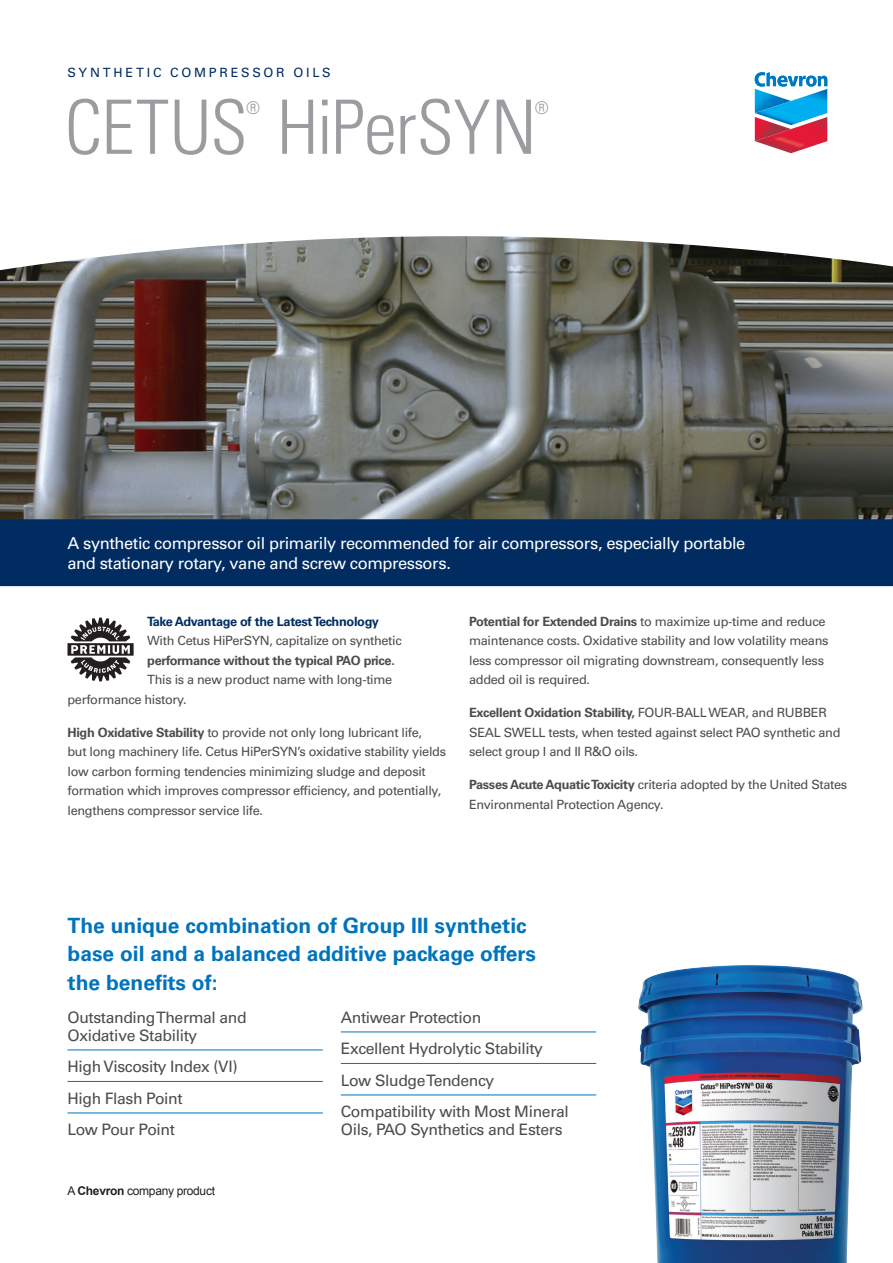
<style>
.page{position:relative;width:893px;height:1263px;background:#fff}
.page>*{position:absolute;margin:0;border:0;box-sizing:border-box;transform-origin:0 0}
.t1{font:300 condensed 75px "Univers LT Std";letter-spacing:-.01em;color:#9a9c9f}
.t2{font:700 21px/28.5px "Univers LT Std";color:#0073bd}
.t3{font:300 condensed 17.55px "Univers LT Std";color:#9a9c9f}
.t4{font:16.5px/19.5px "Univers LT Std";letter-spacing:-.025em;color:#fff}
.t5{font:15.75px/31.5px "Univers LT Std";letter-spacing:-.025em;color:#4b4c4d}
.t6{font:12.75px/19.5px "Univers LT Std";letter-spacing:-.025em;color:#4b4c4d}
.t7{font:700 12.75px "Univers LT Std";letter-spacing:-.025em;color:#4b4c4d}
.t8{font:700 12.75px "Univers LT Std";letter-spacing:-.025em;color:#002c62}
.t9{font:12.75px "Univers LT Std";letter-spacing:.215em;color:#002c62}
.t10{font:12px "Arial";letter-spacing:-.025em;color:#231f20}
.s1{font-weight:700}
</style>
<div class="page">
<img style="left:755px;top:89px;width:33px;height:11px">
<img style="left:794px;top:89px;width:33px;height:11px">
<img style="left:755px;top:100px;width:72px;height:25px">
<img style="left:755px;top:117px;width:36px;height:11px">
<img style="left:794px;top:117px;width:33px;height:11px">
<img style="left:755px;top:128px;width:72px;height:25px">
<img style="left:761px;top:134px;width:51px;height:17px">
<img style="left:760px;top:106px;width:52px;height:17px">
<svg style="left:755px;top:72px;width:72px;height:15px"></svg>
<hr style="left:68px;top:1049px;width:255px;height:1px;background:#0073bd">
<hr style="left:68px;top:1081px;width:255px;height:1px;background:#0073bd">
<hr style="left:68px;top:1112px;width:255px;height:1px;background:#0073bd">
<hr style="left:341px;top:1031px;width:255px;height:1px;background:#0073bd">
<hr style="left:341px;top:1063px;width:255px;height:1px;background:#0073bd">
<hr style="left:341px;top:1094px;width:255px;height:1px;background:#0073bd">
<img style="left:0;top:236px;width:893px;height:283px">
<div style="left:0;top:519px;width:893px;height:67px;background:#002c62"></div>
<img style="left:638px;top:965px;width:225px;height:298px">
<svg style="left:68px;top:617px;width:66px;height:64px"></svg>
<p class="t9" style="left:68px;top:65px;width:265px">SYNTHETIC COMPRESSOR OILS</p>
<h1 class="t1" style="left:65px;top:82px;width:474px">CETUS HiPerSYN</h1>
<h3 class="t3" style="left:246px;top:97px;width:15px">®</h3>
<h3 class="t3" style="left:535px;top:97px;width:15px">®</h3>
<p class="t4" style="left:68px;top:534px;width:679px">A synthetic compressor oil primarily recommended for air compressors, especially portable and stationary rotary, vane and screw compressors.</p>
<p class="t8" style="left:147px;top:614px;width:233px">Take Advantage of the Latest Technology</p>
<p class="t6" style="left:147px;top:631px;width:256px">With Cetus HiPerSYN, capitalize on synthetic</p>
<p class="t7" style="left:147px;top:653px;width:249px">performance without the typical PAO price.</p>
<p class="t6" style="left:68px;top:670px;width:326px;text-indent:80px">This is a new product name with long-time performance history.</p>
<p class="t6" style="left:68px;top:722px;width:380px"><span class="s1">High Oxidative Stability</span> to provide not only long lubricant life,<br>but long machinery life. Cetus HiPerSYN’s oxidative stability yields low carbon forming tendencies minimizing sludge and deposit formation which improves compressor efficiency, and potentially, lengthens compressor service life.</p>
<p class="t6" style="left:469px;top:611px;width:361px"><span class="s1">Potential for Extended Drains</span> to maximize up-time and reduce maintenance costs. Oxidative stability and low volatility means less compressor oil migrating downstream, consequently less added oil is required.</p>
<p class="t6" style="left:469px;top:703px;width:373px"><span class="s1">Excellent Oxidation Stability,</span> FOUR-BALL WEAR, and RUBBER<br>SEAL SWELL tests, when tested against select PAO synthetic and select group I and II R&amp;O oils.</p>
<p class="t6" style="left:469px;top:775px;width:380px"><span class="s1">Passes Acute Aquatic Toxicity</span> criteria adopted by the United States<br>Environmental Protection Agency.</p>
<h2 class="t2" style="left:68px;top:911px;width:470px">The unique combination of Group III synthetic base oil and a balanced additive package offers the benefits of:</h2>
<p class="t5" style="left:68px;top:1008px;width:181px;line-height:18px">Outstanding Thermal and<br>Oxidative Stability</p>
<p class="t5" style="left:68px;top:1051px;width:172px">High Viscosity Index (VI)<br>High Flash Point<br>Low Pour Point</p>
<p class="t10" style="left:68px;top:1183px;width:149px">A <span class="s1">Chevron</span> company product</p>
<p class="t5" style="left:341px;top:1001px;width:229px">Antiwear Protection<br>Excellent Hydrolytic Stability<br>Low Sludge Tendency<br>Compatibility with Most Mineral</p>
<p class="t5" style="left:341px;top:1114px;width:223px">Oils, PAO Synthetics and Esters</p>
</div>
